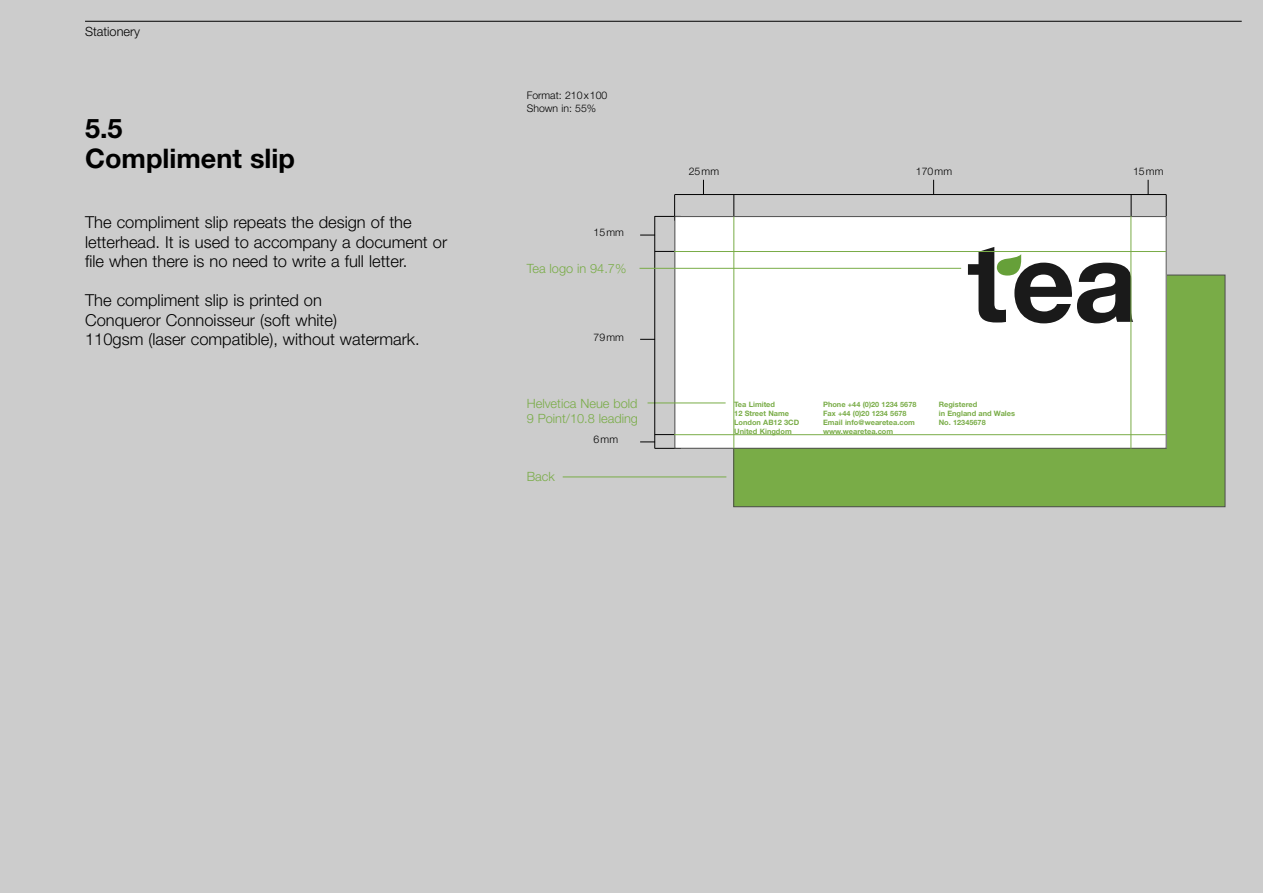
<style>
.page{position:relative;width:1263px;height:893px;background:#ccc}
.page>*{position:absolute;margin:0;border:0;box-sizing:border-box;transform-origin:0 0}
.t1{font:700 27px/30px "Helvetica Neue";color:#000}
.t2{font:300 16.5px/19.5px "Helvetica Neue";color:#000}
.t3{font:300 12.75px/15px "Helvetica Neue";color:#79ac47}
.t4{font:300 12.75px "Helvetica Neue";color:#000}
.t5{font:300 10.5px/12.6px "Helvetica Neue";color:#000}
.t6{font:7.35px/8.9px "Helvetica Neue Bold+DXNLOR";color:#79ac47}
.t7{font:7.2px/8.9px "Helvetica Neue Bold+DXNLOR";letter-spacing:.005em;color:#79ac47}
.s1{font-size:7.35px}
</style>
<div class="page">
<div style="left:734px;top:275px;width:491px;height:232px;background:#79ac47"></div>
<svg style="left:655px;top:434px;width:19px;height:1px"></svg>
<svg style="left:655px;top:251px;width:19px;height:1px"></svg>
<svg style="left:655px;top:195px;width:26px;height:26px"></svg>
<svg style="left:1131px;top:195px;width:1px;height:21px"></svg>
<svg style="left:734px;top:195px;width:1px;height:21px"></svg>
<svg style="left:1166px;top:195px;width:1px;height:26px"></svg>
<hr style="left:85px;top:21px;width:1157px;height:1px;background:#000">
<div style="left:675px;top:217px;width:491px;height:231px;background:#fff"></div>
<svg style="left:968px;top:247px;width:165px;height:76px"></svg>
<div style="left:674px;top:216px;width:492px;height:233px;border:1px solid #4d4d4d"></div>
<hr style="left:1131px;top:216px;width:1px;height:233px;background:#79ac47">
<hr style="left:674px;top:251px;width:492px;height:1px;background:#79ac47">
<hr style="left:674px;top:434px;width:492px;height:1px;background:#79ac47">
<hr style="left:734px;top:217px;width:1px;height:231px;background:#79ac47">
<hr style="left:647px;top:403px;width:79px;height:1px;background:#79ac47">
<hr style="left:563px;top:477px;width:163px;height:1px;background:#79ac47">
<svg style="left:703px;top:180px;width:1px;height:14px"></svg>
<hr style="left:675px;top:194px;width:491px;height:1px;background:#000">
<svg style="left:1148px;top:180px;width:1px;height:14px"></svg>
<svg style="left:933px;top:180px;width:1px;height:14px"></svg>
<hr style="left:654px;top:216px;width:1px;height:232px;background:#000">
<svg style="left:640px;top:235px;width:15px;height:1px"></svg>
<hr style="left:639px;top:268px;width:322px;height:1px;background:#79ac47">
<svg style="left:640px;top:339px;width:14px;height:1px"></svg>
<svg style="left:640px;top:442px;width:41px;height:7px"></svg>
<p class="t4" style="left:85px;top:27px;width:57px">Stationery</p>
<h1 class="t1" style="left:85px;top:116px;width:211px">5.5<br>Compliment slip</h1>
<p class="t2" style="left:85px;top:214px;width:364px">The compliment slip repeats the design of the letterhead. It is used to accompany a document or file when there is no need to write a full letter.</p>
<p class="t2" style="left:85px;top:292px;width:336px">The compliment slip is printed on<br>Conqueror Connoisseur (soft white)<br>110gsm (laser compatible), without watermark.</p>
<p class="t5" style="left:527px;top:90px;width:82px">Format: 210x100<br>Shown in: 55%</p>
<p class="t5" style="left:594px;top:227px;width:32px">15mm</p>
<p class="t3" style="left:527px;top:262px;width:101px">Tea logo in 94.7%</p>
<p class="t5" style="left:594px;top:331px;width:32px">79mm</p>
<p class="t3" style="left:527px;top:397px;width:113px">Helvetica Neue bold<br>9 Point/10.8 leading</p>
<p class="t3" style="left:527px;top:470px;width:30px">Back</p>
<p class="t5" style="left:594px;top:434px;width:26px">6mm</p>
<p class="t5" style="left:689px;top:166px;width:32px">25mm</p>
<p class="t5" style="left:916px;top:166px;width:38px">170mm</p>
<p class="t5" style="left:1133px;top:166px;width:32px">15mm</p>
<p class="t6" style="left:734px;top:401px;width:67px">Tea Limited<br>12 Street Name<br>London AB12 3CD<br>United Kingdom</p>
<p class="t7" style="left:823px;top:401px;width:95px"><span class="s1">Phone</span> +44 (0)20 1234 5678<br><span class="s1">Fax</span> +44 (0)20 1234 5678</p>
<p class="t6" style="left:823px;top:419px;width:93px">Email info@wearetea.com www.wearetea.com</p>
<p class="t6" style="left:939px;top:401px;width:78px">Registered<br>in England and Wales</p>
<p class="t7" style="left:939px;top:419px;width:48px"><span class="s1">No.</span> 12345678</p>
</div>
